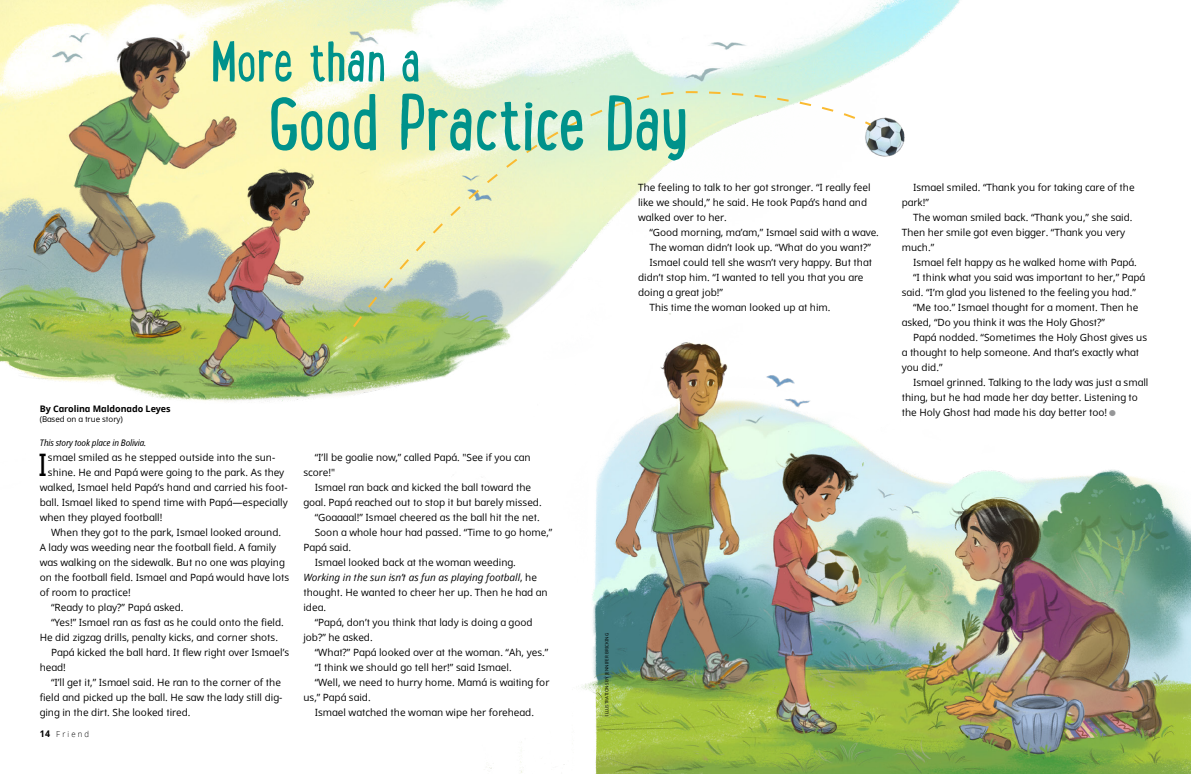
<style>
.page{position:relative;width:1191px;height:774px;background:#fff}
.page>*{position:absolute;margin:0;border:0;box-sizing:border-box;transform-origin:0 0}
.h1_Lunchbox{font:84.1px "Lunch Box";letter-spacing:-.03em;color:#00928b}
.h1_Lunchbox-2{font:62.4px "Lunch Box";letter-spacing:-.025em;color:#00928b}
.p1_first{font:31px "Dots Solidlds Lat";color:#000}
.p1{font:10px/15px "Dots Solidlds Lat";color:#000}
.p1_first-2{font:10px "Dots Solidlds Lat";color:#000}
.p1_bio{font:italic 9px "Dots Solid Condlds Lat";letter-spacing:-.01em;color:#000}
.p1_author-name{font:700 9px "Dots Solidlds Lat";letter-spacing:-.005em;color:#000}
.t1{font:300 8.2px "Dots Solidlds Lat";letter-spacing:.28em;color:#000;scale:.95 1}
.p1_author-role{font:8px "Dots Solidlds Lat";letter-spacing:-.005em;color:#000}
.t2{font:4.5px "Dots Solidlds Lat";color:#000}
.s1{font-weight:700;font-size:9.2px}
.s2{font-style:italic}
.s3{font-family:"Ding P Ilds Dpi";font-size:8.5px;color:#969798}
</style>
<div class="page">
<img style="left:0;top:0;width:1191px;height:774px">
<svg style="left:341px;top:90px;width:531px;height:254px"></svg>
<p class="h1_Lunchbox-2" style="left:210px;top:17px;width:212px">More than a</p>
<p class="h1_Lunchbox" style="left:268px;top:64px;width:423px">Good Practice Day</p>
<p class="p1_author-name" style="left:40px;top:402px;width:132px">By Carolina Maldonado Leyes</p>
<p class="p1_author-role" style="left:40px;top:413px;width:85px">(Based on a true story)</p>
<p class="p1_bio" style="left:40px;top:436px;width:108px">This story took place in Bolivia.</p>
<p class="p1_first" style="left:37px;top:442px;width:12px">I</p>
<p class="p1_first-2" style="left:48px;top:450px;width:229px">smael smiled as he stepped outside into the sun-</p>
<p class="p1_first-2" style="left:48px;top:465px;width:238px">shine. He and Papá were going to the park. As they</p>
<p class="p1_first-2" style="left:40px;top:480px;width:249px">walked, Ismael held Papá’s hand and carried his foot-</p>
<p class="p1_first-2" style="left:40px;top:495px;width:250px">ball. Ismael liked to spend time with Papá—especially</p>
<p class="p1_first-2" style="left:40px;top:510px;width:124px">when they played football!</p>
<p class="p1" style="left:40px;top:525px;width:251px;text-indent:11px">When they got to the park, Ismael looked around.<br>A lady was weeding near the football field. A family was walking on the sidewalk. But no one was playing on the football field. Ismael and Papá would have lots of room to practice!</p>
<p class="p1" style="left:51px;top:600px;width:134px">“Ready to play?” Papá asked.</p>
<p class="p1" style="left:40px;top:615px;width:246px;text-indent:11px">“Yes!” Ismael ran as fast as he could onto the field.<br>He did zigzag drills, penalty kicks, and corner shots.</p>
<p class="p1" style="left:40px;top:645px;width:251px;text-indent:11px">Papá kicked the ball hard. It flew right over Ismael’s head!</p>
<p class="p1" style="left:40px;top:675px;width:244px;text-indent:11px">“I’ll get it,” Ismael said. He ran to the corner of the field and picked up the ball. He saw the lady still dig&shy;ging in the dirt. She looked tired.</p>
<p class="t1" style="left:40px;top:728px;width:54px"><span class="s1">14</span> Friend</p>
<p class="p1" style="left:303px;top:450px;width:229px;text-indent:11px">“I’ll be goalie now,” called Papá. "See if you can score!"</p>
<p class="p1" style="left:303px;top:480px;width:240px;text-align:center">Ismael ran back and kicked the ball toward the goal. Papá reached out to stop it but barely missed.</p>
<p class="p1" style="left:315px;top:510px;width:227px">“Goaaaal!” Ismael cheered as the ball hit the net.</p>
<p class="p1" style="left:303px;top:525px;width:250px;text-indent:11px">Soon a whole hour had passed. “Time to go home,”<br>Papá said.</p>
<p class="p1" style="left:303px;top:555px;width:246px;text-indent:11px">Ismael looked back at the woman weeding.<br><span class="s2">Working in the sun isn’t as fun as playing football</span>, he thought. He wanted to cheer her up. Then he had an idea.</p>
<p class="p1" style="left:303px;top:615px;width:231px;text-indent:11px">“Papá, don’t you think that lady is doing a good job?” he asked.</p>
<p class="p1" style="left:315px;top:645px;width:235px">“What?” Papá looked over at the woman. “Ah, yes.”</p>
<p class="p1" style="left:315px;top:660px;width:198px">“I think we should go tell her!” said Ismael.</p>
<p class="p1" style="left:303px;top:675px;width:247px;text-indent:11px">“Well, we need to hurry home. Mamá is waiting for us,” Papá said.</p>
<p class="p1" style="left:315px;top:705px;width:221px">Ismael watched the woman wipe her forehead.</p>
<p class="p1" style="left:638px;top:180px;width:234px">The feeling to talk to her got stronger. “I really feel like we should,” he said. He took Papá’s hand and walked over to her.</p>
<p class="p1" style="left:649px;top:225px;width:231px">“Good morning, ma’am,” Ismael said with a wave.</p>
<p class="p1" style="left:649px;top:240px;width:223px">The woman didn’t look up. “What do you want?”</p>
<p class="p1" style="left:638px;top:255px;width:235px;text-indent:11px">Ismael could tell she wasn’t very happy. But that didn’t stop him. “I wanted to tell you that you are doing a great job!”</p>
<p class="p1" style="left:649px;top:300px;width:183px">This time the woman looked up at him.</p>
<p class="t2" style="left:603px;top:716px;width:84px;rotate:-90deg">ILLUSTRATIONS BY JENNIFER BRICKING</p>
<p class="p1" style="left:901px;top:180px;width:234px;text-indent:11px">Ismael smiled. “Thank you for taking care of the park!”</p>
<p class="p1" style="left:901px;top:210px;width:232px;text-indent:11px">The woman smiled back. “Thank you,” she said.<br>Then her smile got even bigger. “Thank you very much.”</p>
<p class="p1" style="left:913px;top:255px;width:225px">Ismael felt happy as he walked home with Papá.</p>
<p class="p1" style="left:901px;top:270px;width:245px;text-indent:11px">“I think what you said was important to her,” Papá said. “I’m glad you listened to the feeling you had.”</p>
<p class="p1" style="left:901px;top:300px;width:238px;text-indent:11px">“Me too.” Ismael thought for a moment. Then he asked, “Do you think it was the Holy Ghost?”</p>
<p class="p1" style="left:901px;top:330px;width:247px;text-indent:11px">Papá nodded. “Sometimes the Holy Ghost gives us a thought to help someone. And that’s exactly what you did.”</p>
<p class="p1" style="left:901px;top:375px;width:248px;text-indent:11px">Ismael grinned. Talking to the lady was just a small thing, but he had made her day better. Listening to the Holy Ghost had made his day better too! <span class="s3">●</span></p>
</div>
